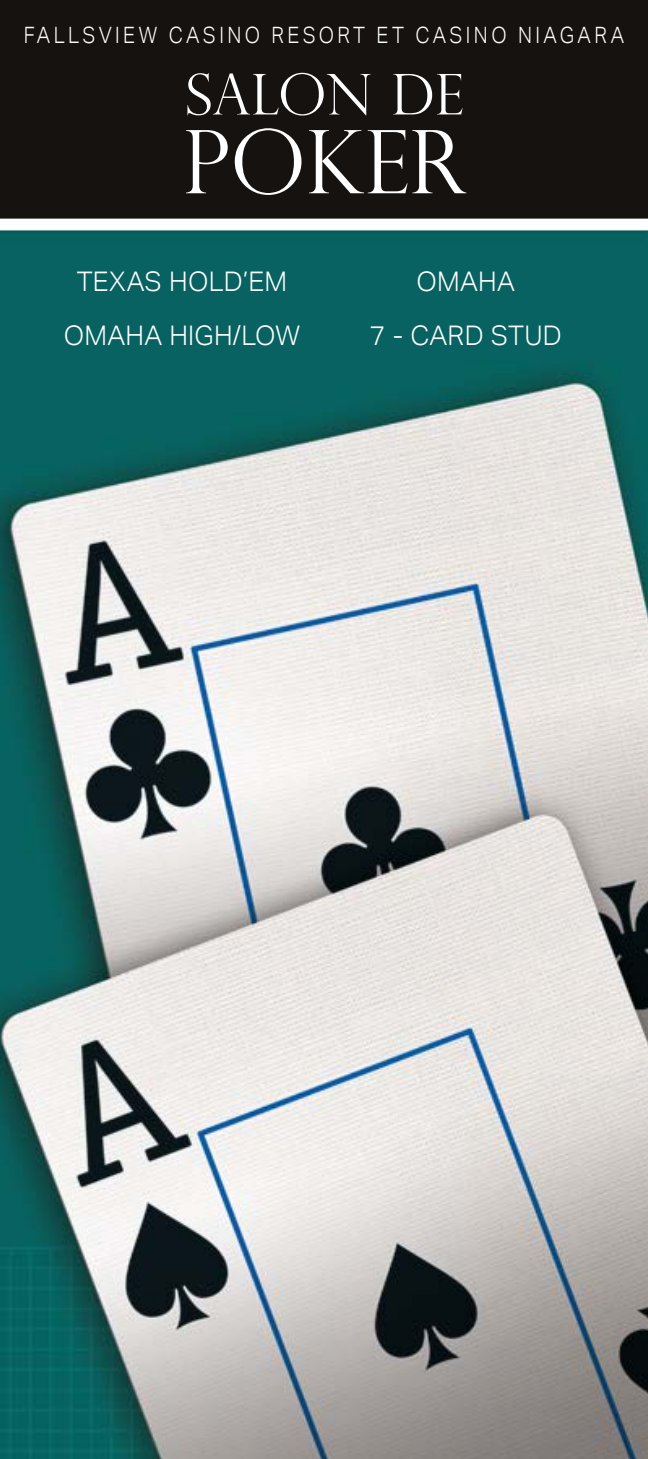
<style>
.page{position:relative;width:648px;height:1459px;background:#fff}
.page>*{position:absolute;margin:0;border:0;box-sizing:border-box;transform-origin:0 0}
.t1{font:300 87.75px "Perpetua Titling";color:#fff}
.t2{font:300 56.25px "Perpetua Titling";color:#fff}
.t3{font:300 27px "Aktiv Grotesk";letter-spacing:.01em;color:#fff}
.t4{font:300 22.5px "Aktiv Grotesk";letter-spacing:.17em;color:#fff;scale:.9 1}
</style>
<div class="page">
<img style="left:0;top:0;width:648px;height:1458px">
<div style="left:0;top:218px;width:648px;height:12px;background:#fff"></div>
<p class="t4" style="left:24px;top:22px;width:668px">FALLSVIEW CASINO RESORT ET CASINO NIAGARA</p>
<p class="t2" style="left:186px;top:60px;width:279px">SALON DE</p>
<h1 class="t1" style="left:183px;top:109px;width:286px">POKER</h1>
<p class="t3" style="left:77px;top:266px;width:212px">TEXAS HOLD’EM</p>
<p class="t3" style="left:417px;top:266px;width:100px">OMAHA</p>
<p class="t3" style="left:64px;top:320px;width:238px">OMAHA HIGH/LOW</p>
<p class="t3" style="left:370px;top:320px;width:194px">7 - CARD STUD</p>
</div>
